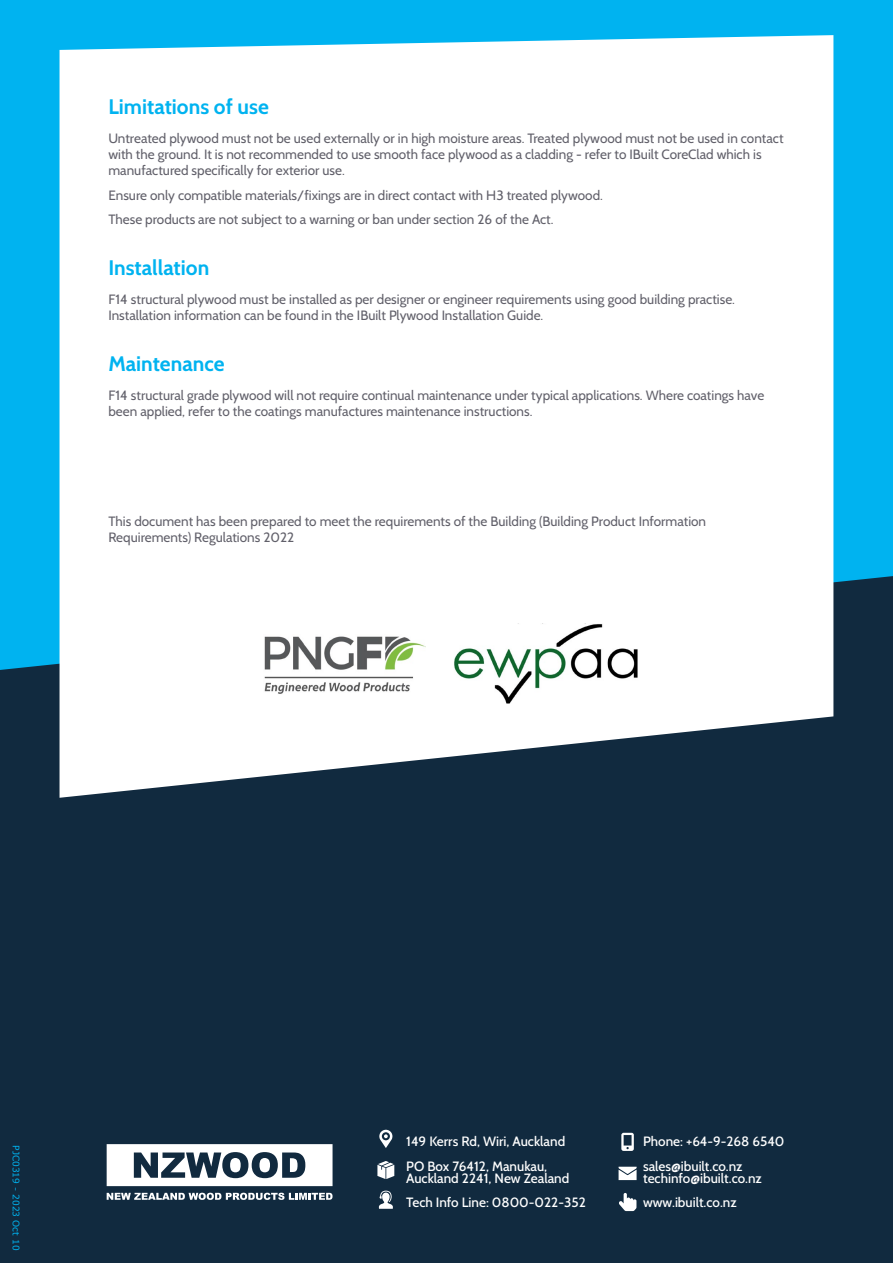
<style>
.page{position:relative;width:893px;height:1263px;background:#fff}
.page>*{position:absolute;margin:0;border:0;box-sizing:border-box;transform-origin:0 0}
.t1{font:700 21px "Cabin";color:#00b3f0}
.t2{font:13.5px/16.2px "Cabin";color:#61606a}
.t3{font:500 13.5px/24.8px "Cabin";color:#fff}
.t4{font:9px "Verdana";color:#00b3f0}
</style>
<div class="page">
<div style="left:0;top:0;width:893px;height:784px;background:#00b3f0"></div>
<div style="left:0;top:576px;width:893px;height:687px;background:#112a3f"></div>
<div style="left:60px;top:35px;width:773px;height:763px;background:#fff"></div>
<svg style="left:107px;top:1193px;width:226px;height:7px"></svg>
<svg style="left:107px;top:1144px;width:226px;height:42px"></svg>
<svg style="left:379px;top:1130px;width:14px;height:18px"></svg>
<svg style="left:377px;top:1161px;width:17px;height:18px"></svg>
<svg style="left:379px;top:1190px;width:14px;height:19px"></svg>
<svg style="left:621px;top:1133px;width:13px;height:18px"></svg>
<svg style="left:618px;top:1167px;width:19px;height:13px"></svg>
<svg style="left:619px;top:1193px;width:17px;height:18px"></svg>
<div style="left:245px;top:624px;width:198px;height:82px;background:#fff"></div>
<img style="left:264px;top:636px;width:161px;height:58px">
<img style="left:448px;top:624px;width:200px;height:81px">
<h1 class="t1" style="left:108px;top:94px;width:162px">Limitations of use</h1>
<p class="t2" style="left:108px;top:130px;width:677px">Untreated plywood must not be used externally or in high moisture areas. Treated plywood must not be used in contact with the ground. It is not recommended to use smooth face plywood as a cladding - refer to IBuilt CoreClad which is manufactured specifically for exterior use.</p>
<p class="t2" style="left:108px;top:183px;width:496px;line-height:24.8px">Ensure only compatible materials/fixings are in direct contact with H3 treated plywood.<br>These products are not subject to a warning or ban under section 26 of the Act.</p>
<h1 class="t1" style="left:108px;top:255px;width:102px">Installation</h1>
<p class="t2" style="left:108px;top:291px;width:628px">F14 structural plywood must be installed as per designer or engineer requirements using good building practise.<br>Installation information can be found in the IBuilt Plywood Installation Guide.</p>
<h1 class="t1" style="left:108px;top:351px;width:118px">Maintenance</h1>
<p class="t2" style="left:108px;top:387px;width:657px">F14 structural grade plywood will not require continual maintenance under typical applications. Where coatings have been applied, refer to the coatings manufactures maintenance instructions.</p>
<p class="t2" style="left:108px;top:513px;width:599px">This document has been prepared to meet the requirements of the Building (Building Product Information<br>Requirements) Regulations 2022</p>
<p class="t4" style="left:22px;top:1145px;width:107px;rotate:90deg">PJC0319 - 2023 Oct 10</p>
<p class="t3" style="left:406px;top:1128px;width:161px">149 Kerrs Rd, Wiri, Auckland<br>PO Box 76412, Manukau,</p>
<p class="t3" style="left:406px;top:1165px;width:181px">Auckland 2241, New Zealand<br>Tech Info Line: 0800-022-352</p>
<p class="t3" style="left:643px;top:1128px;width:143px">Phone: +64-9-268 6540 sales@ibuilt.co.nz</p>
<p class="t3" style="left:643px;top:1165px;width:120px">techinfo@ibuilt.co.nz www.ibuilt.co.nz</p>
</div>
